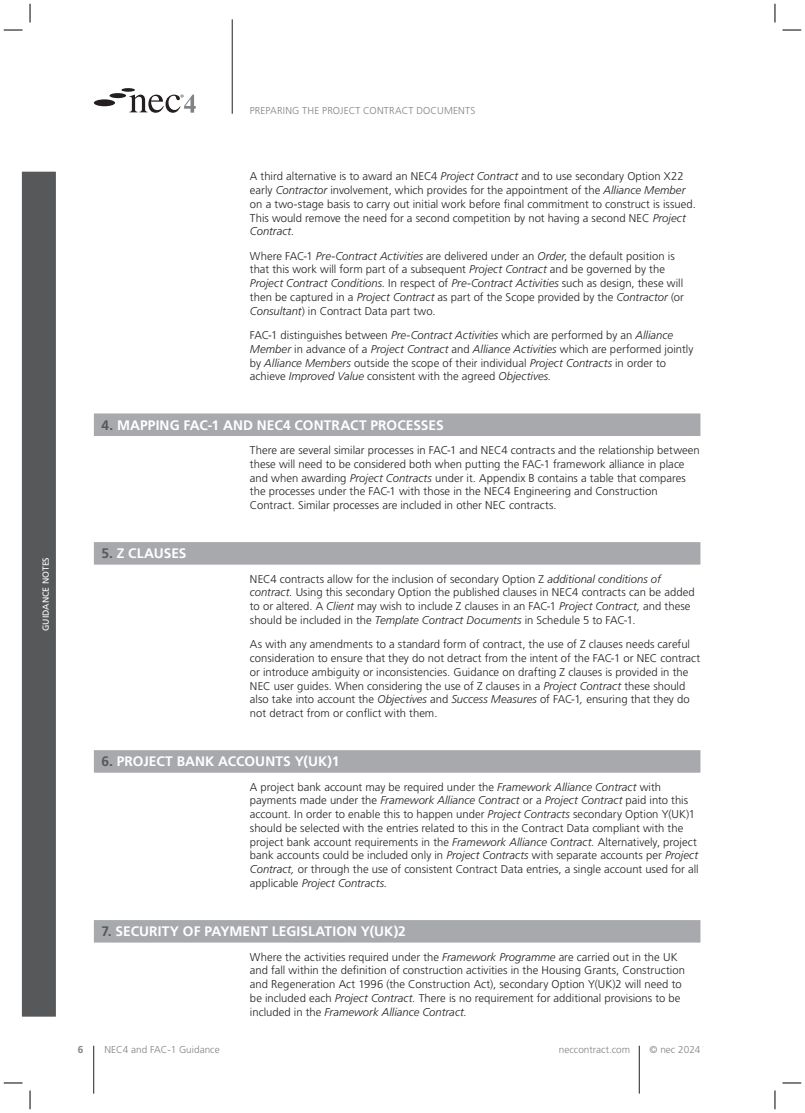
<style>
.page{position:relative;width:805px;height:1113px;background:#fff}
.page>*{position:absolute;margin:0;border:0;box-sizing:border-box;transform-origin:0 0}
.B_Heading{font:700 13.75px "Frutiger";letter-spacing:.005em;color:#fff}
.Body_Text_left_inden{font:300 11.25px/13.8px "Frutiger";color:#231f20}
.t1{font:300 10px "Frutiger";color:#808285}
.t2{font:300 10px "Frutiger";letter-spacing:.02em;color:#808285}
.t3{font:700 10px "Frutiger";color:#808285}
.t4{font:8.75px "Frutiger";color:#fff}
.s1{font-style:italic}
.s2{color:#57585a}
</style>
<div class="page">
<hr style="left:93px;top:1045px;width:1px;height:48px;background:#231f20">
<hr style="left:638px;top:1045px;width:1px;height:48px;background:#231f20">
<hr style="left:232px;top:19px;width:1px;height:95px;background:#231f20">
<div style="left:94px;top:99px;width:21px;height:7px;background:#231f20;border-radius:50%"></div>
<div style="left:109px;top:93px;width:17px;height:5px;background:#231f20;border-radius:50%"></div>
<svg style="left:121px;top:88px;width:14px;height:4px"></svg>
<svg style="left:129px;top:94px;width:66px;height:19px"></svg>
<div style="left:21px;top:170px;width:36px;height:847px;background:#57585a"></div>
<div style="left:19px;top:169px;width:39px;height:850px;border:2px solid #fff"></div>
<div style="left:94px;top:413px;width:606px;height:23px;background:#a8a9ad"></div>
<div style="left:94px;top:542px;width:606px;height:22px;background:#a8a9ad"></div>
<div style="left:94px;top:750px;width:606px;height:22px;background:#a8a9ad"></div>
<div style="left:94px;top:920px;width:606px;height:22px;background:#a8a9ad"></div>
<svg style="left:4px;top:29px;width:18px;height:2px"></svg>
<svg style="left:782px;top:29px;width:18px;height:2px"></svg>
<svg style="left:4px;top:1082px;width:18px;height:1px"></svg>
<svg style="left:782px;top:1082px;width:18px;height:1px"></svg>
<svg style="left:29px;top:4px;width:2px;height:19px"></svg>
<svg style="left:29px;top:1090px;width:2px;height:19px"></svg>
<svg style="left:774px;top:4px;width:1px;height:19px"></svg>
<svg style="left:774px;top:1090px;width:1px;height:19px"></svg>
<p class="t4" style="left:41px;top:631px;width:75px;rotate:-90deg">GUIDANCE NOTES</p>
<p class="t1" style="left:250px;top:105px;width:12px">Preparing</p>
<p class="t2" style="left:302px;top:105px;width:94px">the Project Contrac</p>
<p class="t1" style="left:408px;top:105px;width:30px">t documen</p>
<p class="t1" style="left:465px;top:105px;width:12px">ts</p>
<p class="Body_Text_left_inden" style="left:250px;top:169px;width:447px">A third alternative is to award an NEC4 <span class="s1">Project Contract</span> and to use secondary Option X22 early <span class="s1">Contractor</span> involvement, which provides for the appointment of the <span class="s1">Alliance Member </span>on a two-stage basis to carry out initial work before final commitment to construct is issued.<br>This would remove the need for a second competition by not having a second NEC <span class="s1">Project Contract.</span></p>
<p class="Body_Text_left_inden" style="left:250px;top:249px;width:435px">Where FAC-1 <span class="s1">Pre-Contract Activities</span> are delivered under an <span class="s1">Order</span>, the default position is that this work will form part of a subsequent <span class="s1">Project Contract</span> and be governed by the <span class="s1">Project Contract Conditions</span>. In respect of <span class="s1">Pre-Contract Activities</span> such as design, these will then be captured in a <span class="s1">Project Contract</span> as part of the Scope provided by the <span class="s1">Contractor</span> (or <span class="s1">Consultant</span>) in Contract Data part two.</p>
<p class="Body_Text_left_inden" style="left:250px;top:328px;width:444px">FAC-1 distinguishes between <span class="s1">Pre-Contract Activities</span> which are performed by an <span class="s1">Alliance Member</span> in advance of a <span class="s1">Project Contract</span> and <span class="s1">Alliance Activities</span> which are performed jointly by <span class="s1">Alliance Members</span> outside the scope of their individual <span class="s1">Project Contracts</span> in order to achieve <span class="s1">Improved Value</span> consistent with the agreed <span class="s1">Objectives.</span></p>
<p class="B_Heading" style="left:101px;top:417px;width:343px"><span class="s2">4.</span> MAPPING FAC-1 AND NEC4 CONTRACT PROCESSES</p>
<p class="Body_Text_left_inden" style="left:250px;top:443px;width:451px">There are several similar processes in FAC-1 and NEC4 contracts and the relationship between these will need to be considered both when putting the FAC-1 framework alliance in place and when awarding <span class="s1">Project Contracts</span> under it. Appendix B contains a table that compares the processes under the FAC-1 with those in the NEC4 Engineering and Construction Contract. Similar processes are included in other NEC contracts.</p>
<p class="B_Heading" style="left:101px;top:545px;width:87px"><span class="s2">5.</span> Z CLAUSES</p>
<p class="Body_Text_left_inden" style="left:250px;top:572px;width:446px">NEC4 contracts allow for the inclusion of secondary Option Z <span class="s1">additional conditions of contract.</span> Using this secondary Option the published clauses in NEC4 contracts can be added to or altered. A <span class="s1">Client</span> may wish to include Z clauses in an FAC-1 <span class="s1">Project Contract,</span> and these should be included in the <span class="s1">Template Contract Documents</span> in Schedule 5 to FAC-1.</p>
<p class="Body_Text_left_inden" style="left:250px;top:637px;width:451px">As with any amendments to a standard form of contract, the use of Z clauses needs careful consideration to ensure that they do not detract from the intent of the FAC-1 or NEC contract or introduce ambiguity or inconsistencies. Guidance on drafting Z clauses is provided in the NEC user guides. When considering the use of Z clauses in a <span class="s1">Project Contract</span> these should also take into account the <span class="s1">Objectives</span> and <span class="s1">Success Measures</span> of FAC-1<span class="s1">,</span> ensuring that they do not detract from or conflict with them.</p>
<p class="B_Heading" style="left:101px;top:753px;width:239px"><span class="s2">6.</span> PROJECT BANK ACCOUNTS Y(UK)1</p>
<p class="Body_Text_left_inden" style="left:250px;top:779px;width:450px">A project bank account may be required under the <span class="s1">Framework Alliance Contract</span> with payments made under the <span class="s1">Framework Alliance Contract</span> or a <span class="s1">Project Contract</span> paid into this account. In order to enable this to happen under <span class="s1">Project Contracts</span> secondary Option Y(UK)1 should be selected with the entries related to this in the Contract Data compliant with the project bank account requirements in the <span class="s1">Framework Alliance Contract.</span> Alternatively, project bank accounts could be included only in <span class="s1">Project Contracts</span> with separate accounts per <span class="s1">Project Contract,</span> or through the use of consistent Contract Data entries, a single account used for all applicable <span class="s1">Project Contracts.</span></p>
<p class="B_Heading" style="left:101px;top:923px;width:306px"><span class="s2">7.</span> SECURITY OF PAYMENT LEGISLATION Y(UK)2</p>
<p class="Body_Text_left_inden" style="left:250px;top:949px;width:436px">Where the activities required under the <span class="s1">Framework Programme</span> are carried out in the UK and fall within the definition of construction activities in the Housing Grants, Construction and Regeneration Act 1996 (the Construction Act), secondary Option Y(UK)2 will need to be included each <span class="s1">Project Contract.</span> There is no requirement for additional provisions to be included in the <span class="s1">Framework Alliance Contract.</span></p>
<p class="t3" style="left:78px;top:1043px;width:7px">6</p>
<p class="t1" style="left:104px;top:1044px;width:117px">NEC4 and FAC-1 Guidance</p>
<p class="t1" style="left:558px;top:1044px;width:73px">neccontract.com</p>
<p class="t1" style="left:649px;top:1044px;width:52px">© nec 2024</p>
</div>
